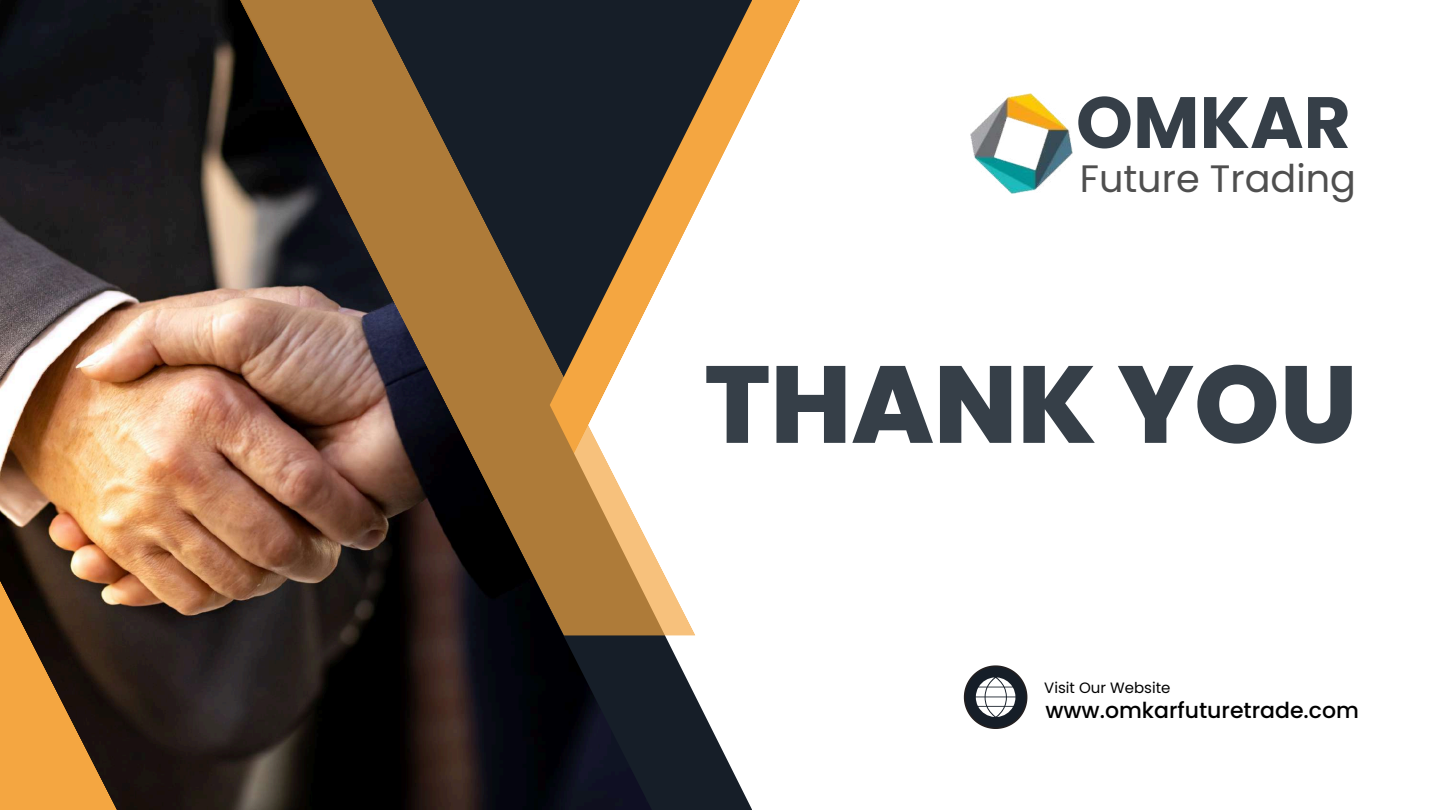
<style>
.page{position:relative;width:1440px;height:810px;background:#fff}
.page>*{position:absolute;margin:0;border:0;box-sizing:border-box;transform-origin:0 0}
.t1{font:800 109.1px "Poppins";color:#363f48}
.t2{font:700 72.5px "Poppins";color:#363f48}
.t3{font:38.2px "Poppins";color:#4f4f4f}
.t4{font:500 22px "Poppins";color:#000}
.t5{font:15px "Poppins";color:#000}
</style>
<div class="page">
<svg style="left:752px;top:0;width:48px;height:96px"></svg>
<svg style="left:652px;top:0;width:100px;height:810px"></svg>
<img style="left:0;top:0;width:652px;height:810px">
<img style="left:124px;top:0;width:572px;height:635px">
<svg style="left:0;top:452px;width:143px;height:358px;background:#91673a"></svg>
<img style="left:971px;top:93px;width:101px;height:101px">
<svg style="left:964px;top:665px;width:64px;height:64px"></svg>
<h2 class="t2" style="left:1076px;top:72px;width:276px">OMKAR</h2>
<h3 class="t3" style="left:1080px;top:151px;width:278px">Future Trading</h3>
<h1 class="t1" style="left:704px;top:328px;width:655px">THANK YOU</h1>
<p class="t5" style="left:1044px;top:677px;width:128px">Visit Our Website</p>
<p class="t4" style="left:1045px;top:694px;width:315px">www.omkarfuturetrade.com</p>
</div>
